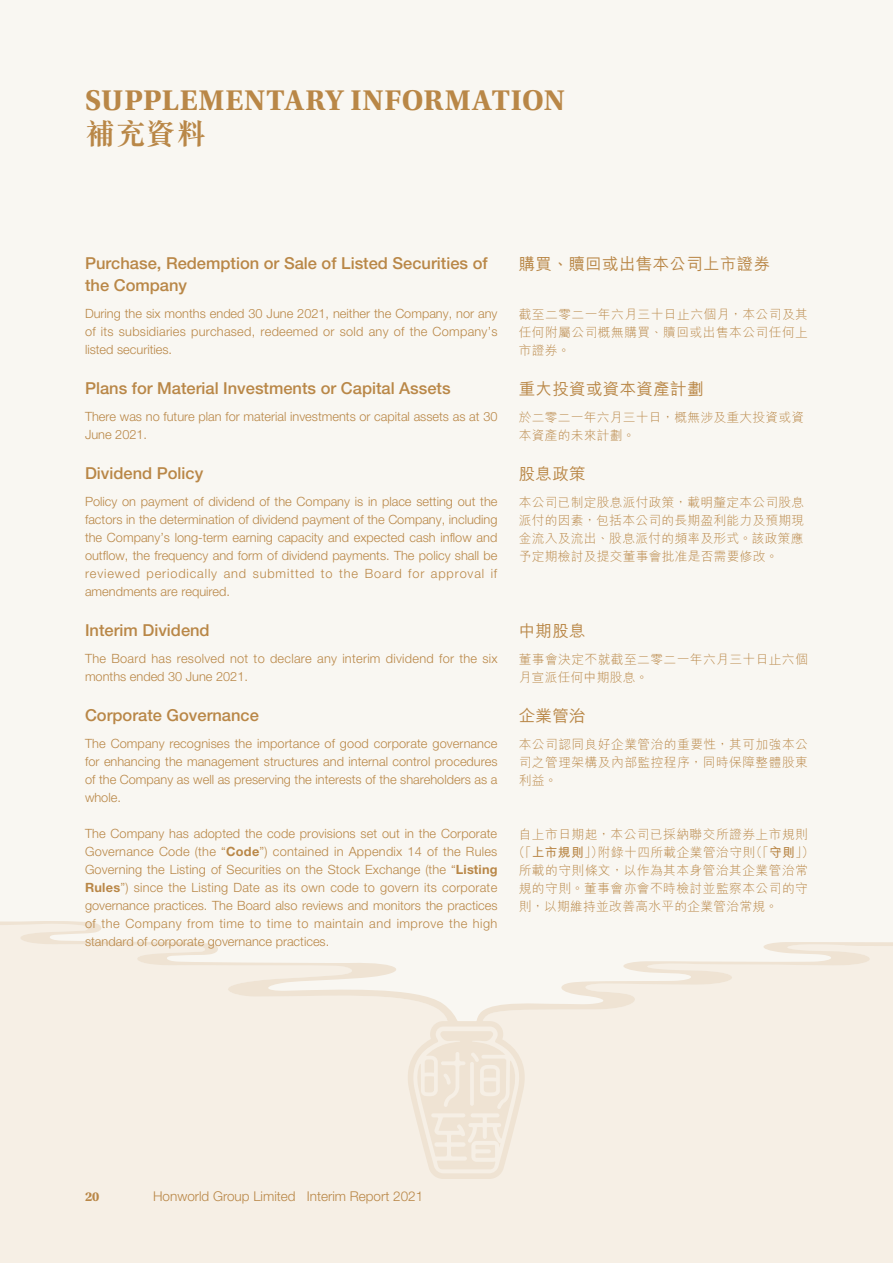
<style>
.page{position:relative;width:893px;height:1263px;background:#f9f7f2}
.page>*{position:absolute;margin:0;border:0;box-sizing:border-box;transform-origin:0 0}
.t1{font:700 30px "Utopia Std";letter-spacing:.025em;color:#b98747}
.t2{font:700 30px "M Sung HK";color:#b98747}
._02_H2_E{font:500 16.5px/22.5px "Helvetica Neue LT Std";color:#b98747}
._002_H2_C{font:500 16.5px "M Hei HK";letter-spacing:.02em;color:#b98747}
.t3{font:300 13.5px "Helvetica Neue LT Std";color:#b98747}
.t4{font:700 13.5px "Utopia Std";color:#b98747}
._00_txt_E{font:300 12.75px/18px "Helvetica Neue LT Std";color:#b98747;text-align:justify}
._000_txt_C{font:300 12.75px/18px "M Hei HK";letter-spacing:.03em;color:#b98747;text-align:justify}
._00_txt_E-2{font:300 12.75px/18px "Helvetica Neue LT Std";letter-spacing:.02em;color:#b98747}
.s1{font-weight:700}
</style>
<div class="page">
<div style="left:0;top:1023px;width:893px;height:240px;background:#f6efe5"></div>
<svg style="left:0;top:921px;width:405px;height:102px;fill:#f6efe5"></svg>
<svg style="left:405px;top:942px;width:488px;height:237px"></svg>
<h1 class="t1" style="left:85px;top:83px;width:481px">SUPPLEMENTARY INFORMATION</h1>
<h1 class="t2" style="left:85px;top:118px;width:123px">補充資料</h1>
<p class="_02_H2_E" style="left:85px;top:252px;width:404px">Purchase, Redemption or Sale of Listed Securities of the Company</p>
<p class="_00_txt_E" style="left:85px;top:304px;width:414px">During the six months ended 30 June 2021, neither the Company, nor any of its subsidiaries purchased, redeemed or sold any of the Company’s listed securities.</p>
<p class="_02_H2_E" style="left:85px;top:377px;width:367px">Plans for Material Investments or Capital Assets</p>
<p class="_00_txt_E" style="left:85px;top:407px;width:414px">There was no future plan for material investments or capital assets as at 30<br>June 2021.</p>
<p class="_02_H2_E" style="left:85px;top:462px;width:120px">Dividend Policy</p>
<p class="_00_txt_E" style="left:85px;top:492px;width:414px">Policy on payment of dividend of the Company is in place setting out the factors in the determination of dividend payment of the Company, including the Company’s long-term earning capacity and expected cash inflow and outflow, the frequency and form of dividend payments. The policy shall be reviewed periodically and submitted to the Board for approval if amendments are required.</p>
<p class="_02_H2_E" style="left:85px;top:619px;width:126px">Interim Dividend</p>
<p class="_00_txt_E-2" style="left:85px;top:649px;width:414px">The Board has resolved not to declare any interim dividend for the six months ended 30 June 2021.</p>
<p class="_02_H2_E" style="left:85px;top:704px;width:175px">Corporate Governance</p>
<p class="_00_txt_E" style="left:85px;top:734px;width:414px">The Company recognises the importance of good corporate governance for enhancing the management structures and internal control procedures of the Company as well as preserving the interests of the shareholders as a whole.</p>
<p class="_00_txt_E" style="left:85px;top:824px;width:414px">The Company has adopted the code provisions set out in the Corporate Governance Code (the “<span class="s1">Code</span>”) contained in Appendix 14 of the Rules Governing the Listing of Securities on the Stock Exchange (the “<span class="s1">Listing Rules</span>”) since the Listing Date as its own code to govern its corporate governance practices. The Board also reviews and monitors the practices of the Company from time to time to maintain and improve the high standard of corporate governance practices.</p>
<p class="_002_H2_C" style="left:519px;top:252px;width:253px">購買、贖回或出售本公司上市證券</p>
<p class="_000_txt_C" style="left:519px;top:305px;width:291px">截至二零二一年六月三十日止六個月，本公司及其任何附屬公司概無購買、贖回或出售本公司任何上市證券。</p>
<p class="_002_H2_C" style="left:519px;top:377px;width:186px">重大投資或資本資產計劃</p>
<p class="_000_txt_C" style="left:519px;top:408px;width:287px">於二零二一年六月三十日，概無涉及重大投資或資</p>
<p class="_000_txt_C" style="left:519px;top:426px;width:118px">本資產的未來計劃。</p>
<p class="_002_H2_C" style="left:519px;top:462px;width:68px">股息政策</p>
<p class="_000_txt_C" style="left:519px;top:493px;width:287px">本公司已制定股息派付政策，載明釐定本公司股息</p>
<p class="_000_txt_C" style="left:519px;top:511px;width:287px">派付的因素，包括本公司的長期盈利能力及預期現</p>
<p class="_000_txt_C" style="left:519px;top:529px;width:286px">金流入及流出、股息派付的頻率及形式。該政策應</p>
<p class="_000_txt_C" style="left:519px;top:547px;width:261px">予定期檢討及提交董事會批准是否需要修改。</p>
<p class="_002_H2_C" style="left:519px;top:619px;width:68px">中期股息</p>
<p class="_000_txt_C" style="left:519px;top:650px;width:291px">董事會決定不就截至二零二一年六月三十日止六個月宣派任何中期股息。</p>
<p class="_002_H2_C" style="left:519px;top:704px;width:68px">企業管治</p>
<p class="_000_txt_C" style="left:519px;top:735px;width:291px">本公司認同良好企業管治的重要性，其可加強本公司之管理架構及內部監控程序，同時保障整體股東利益。</p>
<p class="_000_txt_C" style="left:519px;top:825px;width:291px">自上市日期起，本公司已採納聯交所證券上市規則</p>
<p class="_000_txt_C" style="left:512px;top:843px;width:303px">（「<span class="s1">上市規則</span>」）附錄十四所載企業管治守則（「<span class="s1">守則</span>」）</p>
<p class="_000_txt_C" style="left:519px;top:861px;width:291px">所載的守則條文，以作為其本身管治其企業管治常</p>
<p class="_000_txt_C" style="left:519px;top:879px;width:291px">規的守則。董事會亦會不時檢討並監察本公司的守</p>
<p class="_000_txt_C" style="left:519px;top:897px;width:261px">則，以期維持並改善高水平的企業管治常規。</p>
<p class="t4" style="left:85px;top:1188px;width:16px">20</p>
<p class="t3" style="left:153px;top:1187px;width:272px">Honworld Group Limited Interim Report 2021</p>
</div>
